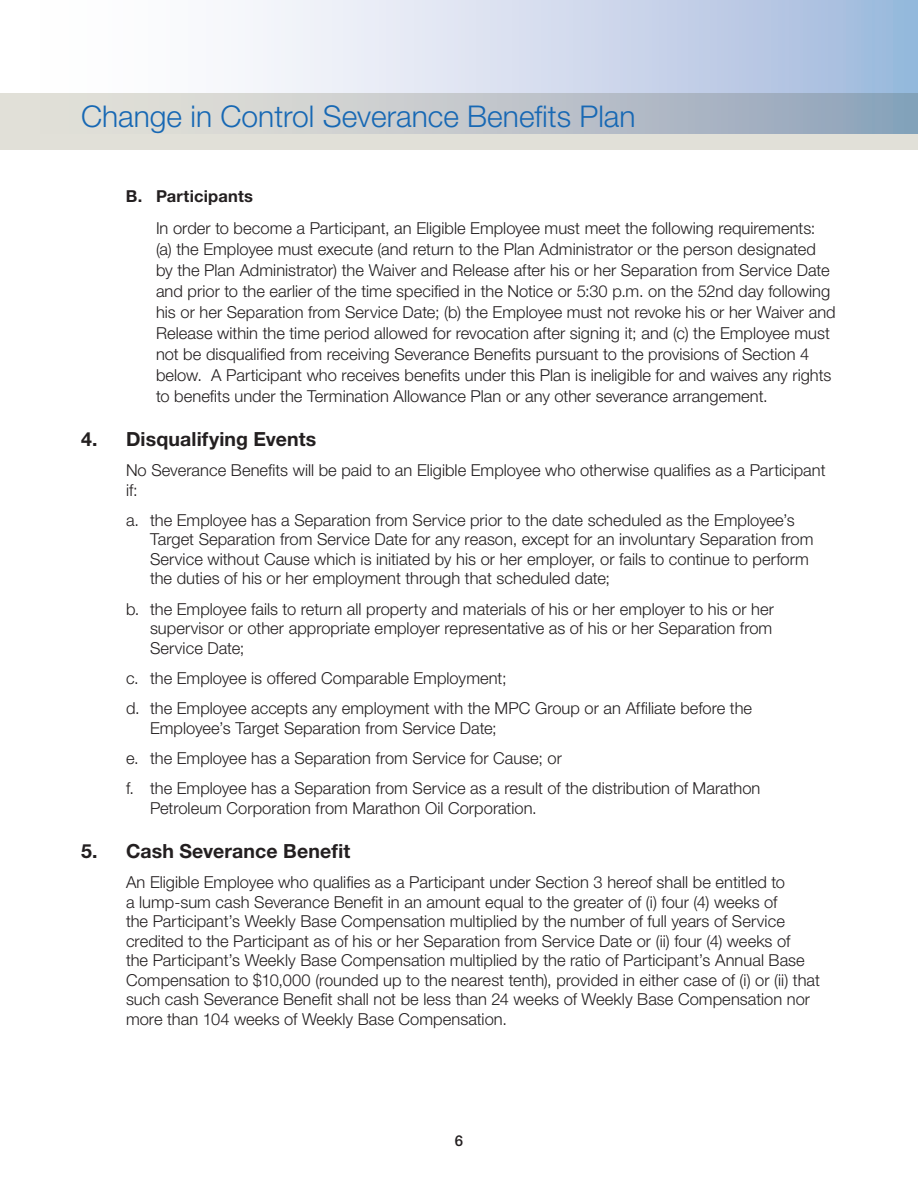
<style>
.page{position:relative;width:918px;height:1188px;background:#fff}
.page>*{position:absolute;margin:0;border:0;box-sizing:border-box;transform-origin:0 0}
.t1{font:300 30px "Helvetica Neue";color:#1768b4}
.HD_1{font:700 19.5px "Helvetica Neue";letter-spacing:.005em;color:#231f20}
.HD_1_Indent_1{font:300 16.5px/19.5px "Helvetica Neue";color:#231f20}
.HD_2_Body{font:300 16.5px/21px "Helvetica Neue";color:#231f20}
.HD_1_Body{font:300 16.5px/19.5px "Helvetica Neue";color:#231f20}
.HD_2{font:700 16.5px "Helvetica Neue";letter-spacing:.01em;color:#231f20}
.t2{font:500 15px "Helvetica Neue";color:#231f20}
</style>
<div class="page">
<div style="left:0;top:93px;width:918px;height:57px;background:#e1e0d8"></div>
<svg style="left:253px;top:0;width:665px;height:133px;background:#c5d0e1"></svg>
<h1 class="t1" style="left:81px;top:98px;width:556px">Change in Control Severance Benefits Plan</h1>
<p class="HD_2" style="left:126px;top:186px;width:129px">B. Participants</p>
<p class="HD_2_Body" style="left:156px;top:217px;width:681px">In order to become a Participant, an Eligible Employee must meet the following requirements:<br>(a) the Employee must execute (and return to the Plan Administrator or the person designated by the Plan Administrator) the Waiver and Release after his or her Separation from Service Date and prior to the earlier of the time specified in the Notice or 5:30 p.m. on the 52nd day following his or her Separation from Service Date; (b) the Employee must not revoke his or her Waiver and Release within the time period allowed for revocation after signing it; and (c) the Employee must not be disqualified from receiving Severance Benefits pursuant to the provisions of Section 4 below. A Participant who receives benefits under this Plan is ineligible for and waives any rights to benefits under the Termination Allowance Plan or any other severance arrangement.</p>
<p class="HD_1" style="left:81px;top:427px;width:237px">4. Disqualifying Events</p>
<p class="HD_1_Body" style="left:126px;top:460px;width:701px">No Severance Benefits will be paid to an Eligible Employee who otherwise qualifies as a Participant if:</p>
<p class="HD_1_Indent_1" style="left:150px;top:510px;width:665px;text-indent:-24px">a. the Employee has a Separation from Service prior to the date scheduled as the Employee’s Target Separation from Service Date for any reason, except for an involuntary Separation from Service without Cause which is initiated by his or her employer, or fails to continue to perform the duties of his or her employment through that scheduled date;</p>
<p class="HD_1_Indent_1" style="left:150px;top:599px;width:626px;text-align:justify;text-indent:-24px">b. the Employee fails to return all property and materials of his or her employer to his or her supervisor or other appropriate employer representative as of his or her Separation from Service Date;</p>
<p class="HD_1_Indent_1" style="left:126px;top:668px;width:382px">c. the Employee is offered Comparable Employment;</p>
<p class="HD_1_Indent_1" style="left:150px;top:698px;width:604px;text-indent:-24px">d. the Employee accepts any employment with the MPC Group or an Affiliate before the<br>Employee’s Target Separation from Service Date;</p>
<p class="HD_1_Indent_1" style="left:126px;top:748px;width:437px">e. the Employee has a Separation from Service for Cause; or</p>
<p class="HD_1_Indent_1" style="left:150px;top:778px;width:612px;text-indent:-24px">f. the Employee has a Separation from Service as a result of the distribution of Marathon<br>Petroleum Corporation from Marathon Oil Corporation.</p>
<p class="HD_1" style="left:81px;top:839px;width:271px">5. Cash Severance Benefit</p>
<p class="HD_1_Body" style="left:126px;top:872px;width:695px">An Eligible Employee who qualifies as a Participant under Section 3 hereof shall be entitled to<br>a lump-sum cash Severance Benefit in an amount equal to the greater of (i) four (4) weeks of<br>the Participant’s Weekly Base Compensation multiplied by the number of full years of Service credited to the Participant as of his or her Separation from Service Date or (ii) four (4) weeks of<br>the Participant’s Weekly Base Compensation multiplied by the ratio of Participant’s Annual Base Compensation to $10,000 (rounded up to the nearest tenth), provided in either case of (i) or (ii) that such cash Severance Benefit shall not be less than 24 weeks of Weekly Base Compensation nor more than 104 weeks of Weekly Base Compensation.</p>
<p class="t2" style="left:455px;top:1131px;width:10px">6</p>
</div>
